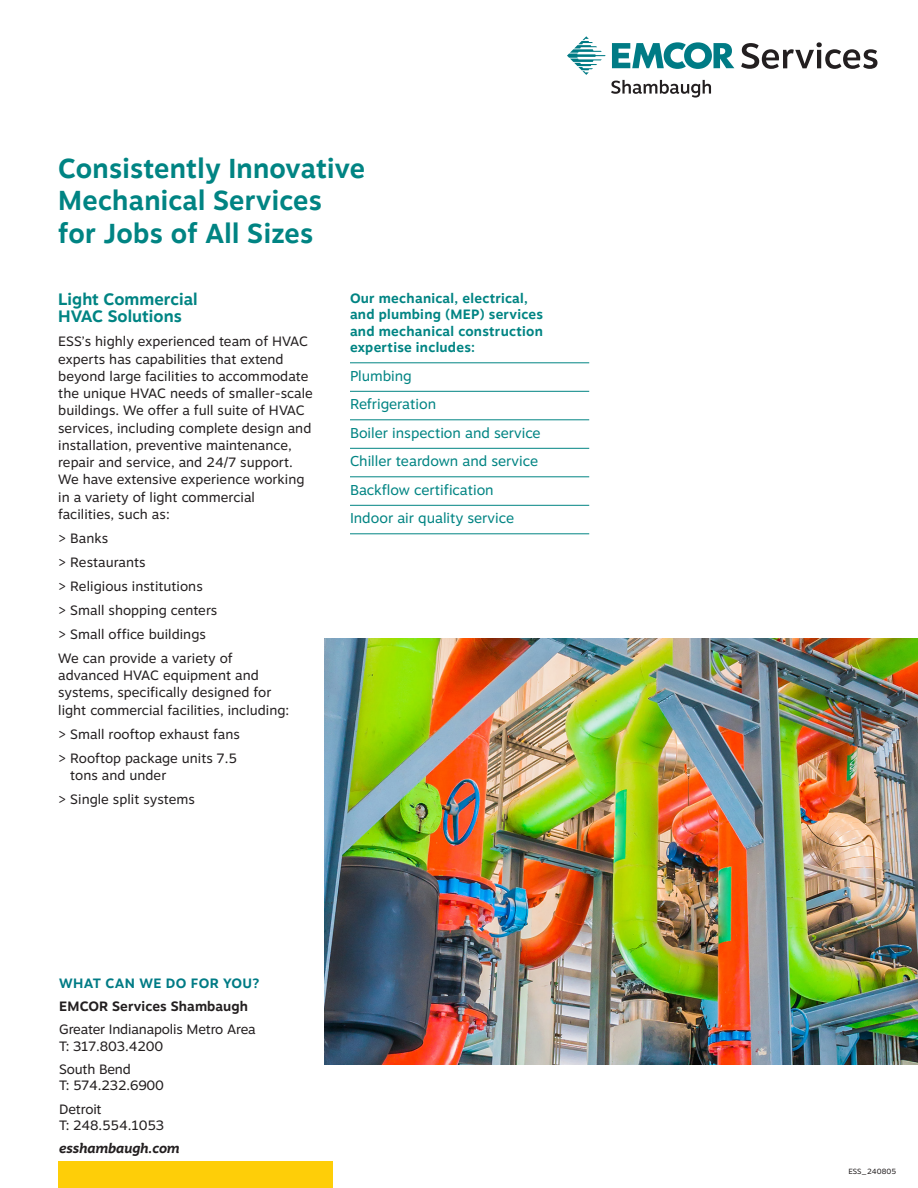
<style>
.page{position:relative;width:918px;height:1188px;background:#fff}
.page>*{position:absolute;margin:0;border:0;box-sizing:border-box;transform-origin:0 0}
.Headline{font:700 27.3px/32.2px "Motiva Sans";letter-spacing:.01em;color:#008483}
.t1{font:700 16.5px/17.2px "Motiva Sans";letter-spacing:.005em;color:#008483}
.Bullet_copy{font:14.25px "Motiva Sans";color:#008483}
.Bullet_copy-2{font:13.5px/17.2px "Motiva Sans";letter-spacing:.005em;color:#231f20}
.Bullet_copy-3{font:700 13.5px/16.5px "Motiva Sans";letter-spacing:.02em;color:#008483}
.Bullet_copy-4{font:700 13.5px "Motiva Sans";letter-spacing:.01em;color:#231f20}
.Bullet_copy-5{font:700 13.5px "Motiva Sans";letter-spacing:.03em;color:#007b85}
.Bullet_copy-6{font:italic 700 13.5px "Motiva Sans";letter-spacing:-.01em;color:#231f20}
.Bullet_copy-7{font:7.5px "Motiva Sans";letter-spacing:.01em;color:#231f20}
</style>
<div class="page">
<hr style="left:350px;top:362px;width:239px;height:1px;background:#008483">
<hr style="left:350px;top:391px;width:239px;height:1px;background:#008483">
<hr style="left:350px;top:419px;width:239px;height:1px;background:#008483">
<hr style="left:350px;top:448px;width:239px;height:1px;background:#008483">
<hr style="left:350px;top:476px;width:239px;height:1px;background:#008483">
<hr style="left:350px;top:505px;width:239px;height:1px;background:#008483">
<hr style="left:350px;top:533px;width:239px;height:1px;background:#008483">
<div style="left:58px;top:1161px;width:275px;height:27px;background:#fece08"></div>
<img style="left:324px;top:638px;width:594px;height:426px">
<svg style="left:741px;top:42px;width:136px;height:27px"></svg>
<svg style="left:567px;top:36px;width:167px;height:62px"></svg>
<p class="Headline" style="left:58px;top:152px;width:308px">Consistently Innovative<br>Mechanical Services for Jobs of All Sizes</p>
<p class="t1" style="left:58px;top:290px;width:141px">Light Commercial<br>HVAC Solutions</p>
<p class="Bullet_copy-2" style="left:58px;top:333px;width:256px">ESS’s highly experienced team of HVAC experts has capabilities that extend beyond large facilities to accommodate the unique HVAC needs of smaller-scale buildings. We offer a full suite of HVAC services, including complete design and installation, preventive maintenance, repair and service, and 24/7 support.<br>We have extensive experience working in a variety of light commercial facilities, such as:</p>
<p class="Bullet_copy-2" style="left:58px;top:529px;width:52px">&gt; Banks</p>
<p class="Bullet_copy-2" style="left:58px;top:553px;width:89px">&gt; Restaurants</p>
<p class="Bullet_copy-2" style="left:58px;top:577px;width:146px">&gt; Religious institutions</p>
<p class="Bullet_copy-2" style="left:58px;top:601px;width:161px">&gt; Small shopping centers</p>
<p class="Bullet_copy-2" style="left:58px;top:625px;width:149px">&gt; Small office buildings</p>
<p class="Bullet_copy-2" style="left:58px;top:649px;width:233px">We can provide a variety of advanced HVAC equipment and systems, specifically designed for light commercial facilities, including:</p>
<p class="Bullet_copy-2" style="left:58px;top:725px;width:183px">&gt; Small rooftop exhaust fans</p>
<p class="Bullet_copy-2" style="left:70px;top:749px;width:168px;text-indent:-12px">&gt; Rooftop package units 7.5 tons and under</p>
<p class="Bullet_copy-2" style="left:58px;top:790px;width:138px">&gt; Single split systems</p>
<p class="Bullet_copy-3" style="left:350px;top:290px;width:195px">Our mechanical, electrical, and plumbing (MEP) services and mechanical construction expertise includes:</p>
<p class="Bullet_copy" style="left:350px;top:365px;width:63px">Plumbing</p>
<p class="Bullet_copy" style="left:350px;top:394px;width:88px">Refrigeration</p>
<p class="Bullet_copy" style="left:350px;top:422px;width:192px">Boiler inspection and service</p>
<p class="Bullet_copy" style="left:350px;top:451px;width:190px">Chiller teardown and service</p>
<p class="Bullet_copy" style="left:350px;top:479px;width:145px">Backflow certification</p>
<p class="Bullet_copy" style="left:350px;top:508px;width:166px">Indoor air quality service</p>
<p class="Bullet_copy-5" style="left:59px;top:973px;width:202px">WHAT CAN WE DO FOR YOU?</p>
<p class="Bullet_copy-4" style="left:59px;top:996px;width:190px">EMCOR Services Shambaugh</p>
<p class="Bullet_copy-2" style="left:59px;top:1020px;width:198px">Greater Indianapolis Metro Area</p>
<p class="Bullet_copy-2" style="left:59px;top:1037px;width:106px">T: 317.803.4200</p>
<p class="Bullet_copy-2" style="left:59px;top:1060px;width:73px">South Bend</p>
<p class="Bullet_copy-2" style="left:59px;top:1077px;width:106px">T: 574.232.6900</p>
<p class="Bullet_copy-2" style="left:59px;top:1100px;width:44px">Detroit</p>
<p class="Bullet_copy-2" style="left:59px;top:1116px;width:106px">T: 248.554.1053</p>
<p class="Bullet_copy-6" style="left:59px;top:1139px;width:122px">esshambaugh.com</p>
<p class="Bullet_copy-7" style="left:848px;top:1166px;width:50px">ESS_240805</p>
</div>
